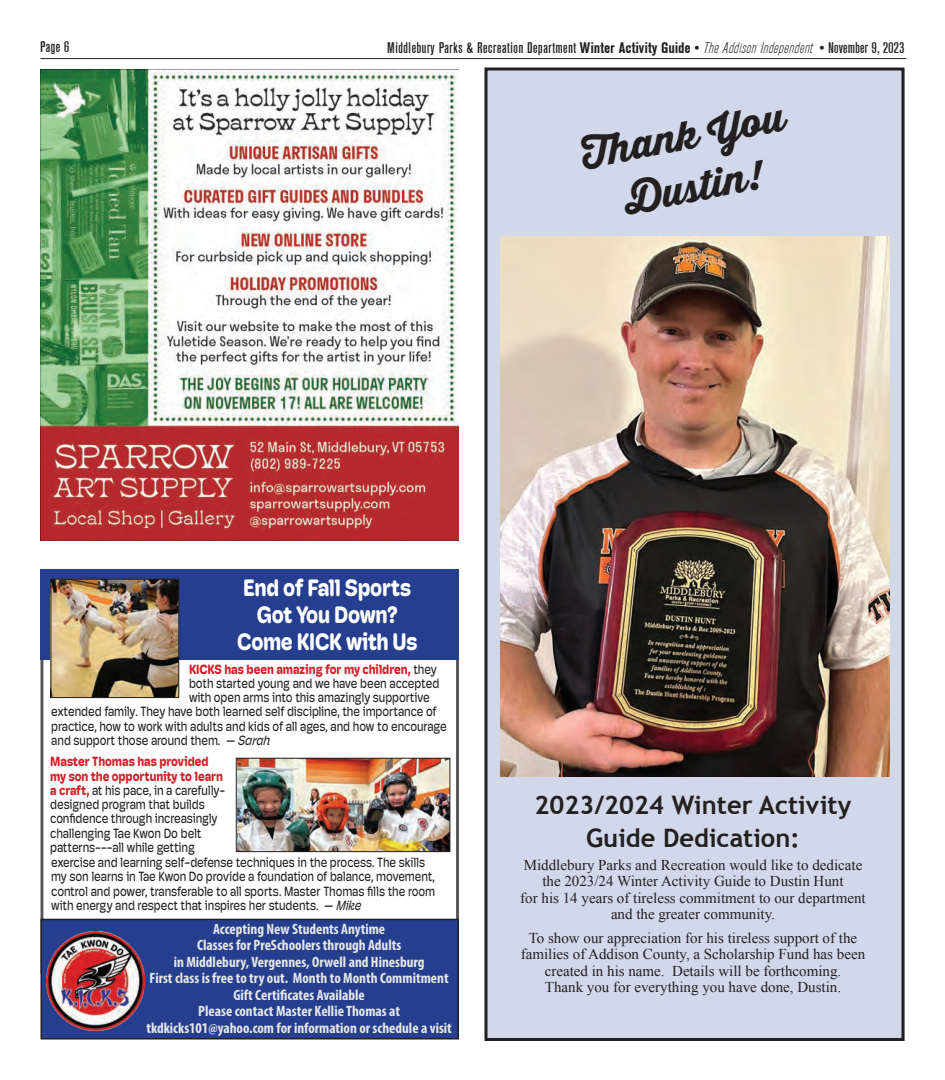
<style>
.page{position:relative;width:945px;height:1080px;background:#fff}
.page>*{position:absolute;margin:0;border:0;box-sizing:border-box;transform-origin:0 0}
.sub_head{font:800 39px "Thirsty Script";color:#231f20}
.sub_head-2{font:700 25.5px/33px "Trebuchet MS";color:#231f20;text-align:center}
.t1{font:700 24px/27px "Hoss Round X Narrow";letter-spacing:-.01em;color:#fff;text-align:center}
.t2{font:15px/16.5px "Times New Roman";color:#231f20;text-align:center}
.t3{font:700 condensed 15px/16.5px "Myriad Pro";color:#e6e7e9;text-align:center}
.t4{font:500 15px "Akzelerat Condensed";letter-spacing:.04em;color:#231f20}
.t5{font:13.5px/14.2px "Hoss Round X Narrow";color:#231f20}
.s1{font-weight:700}
.s2{font-weight:300}
.s3{font-weight:300;font-style:italic}
.s4{font-weight:700;color:#d1232a}
.s5{font-style:italic}
</style>
<div class="page">
<hr style="left:40px;top:58px;width:866px;height:1px;background:#231f20">
<div style="left:486px;top:69px;width:418px;height:972px;background:#d0d8ea"></div>
<div style="left:484px;top:67px;width:420px;height:974px;border:3px solid #231f20"></div>
<div style="left:40px;top:569px;width:419px;height:91px;background:#253f8e"></div>
<div style="left:41px;top:919px;width:417px;height:120px;background:#253f8e"></div>
<div style="left:40px;top:919px;width:419px;height:121px;border:2px solid #231f20"></div>
<img style="left:53px;top:581px;width:124px;height:115px">
<div style="left:51px;top:579px;width:128px;height:119px;border:1px solid #231f20"></div>
<img style="left:238px;top:760px;width:210px;height:90px">
<div style="left:236px;top:758px;width:214px;height:94px;border:1px solid #231f20"></div>
<img style="left:47px;top:932px;width:98px;height:99px">
<img style="left:501px;top:236px;width:388px;height:540px">
<img style="left:41px;top:69px;width:418px;height:471px">
<p class="t4" style="left:40px;top:39px;width:30px">Page 6</p>
<p class="t4" style="left:388px;top:39px;width:518px">Middlebury Parks &amp; Recreation Department <span class="s1">Winter Activity Guide</span> <span class="s2">•</span> <span class="s3">TheAddisonIndependent</span> <span class="s2">•</span> November 9, 2023</p>
<p class="sub_head" style="left:576px;top:126px;width:208px;rotate:-11deg">Thank You</p>
<p class="sub_head" style="left:619px;top:172px;width:141px;rotate:-11deg">Dustin!</p>
<p class="t1" style="left:237px;top:574px;width:182px">End of Fall Sports<br>Got You Down?<br>Come KICK with Us</p>
<p class="t5" style="left:189px;top:662px;width:252px"><span class="s4">KICKS has been amazing for my children,</span> they both started young and we have been accepted with open arms into this amazingly supportive</p>
<p class="t5" style="left:51px;top:705px;width:397px">extended family. They have both learned self discipline, the importance of practice, how to work with adults and kids of all ages, and how to encourage and support those around them. <span class="s5">— Sarah</span></p>
<p class="t5" style="left:50px;top:755px;width:176px"><span class="s4">Master Thomas has provided my son the opportunity to learn a craft,</span> at his pace, in a carefully&shy;designed program that builds confidence through increasingly challenging Tae Kwon Do belt patterns---all while getting</p>
<p class="t5" style="left:51px;top:855px;width:385px">exercise and learning self-defense techniques in the process. The skills my son learns in Tae Kwon Do provide a foundation of balance, movement, control and power, transferable to all sports. Master Thomas fills the room with energy and respect that inspires her students. <span class="s5">— Mike</span></p>
<p class="t3" style="left:146px;top:920px;width:307px">Accepting New Students Anytime<br>Classes for PreSchoolers through Adults<br>in Middlebury, Vergennes, Orwell and Hinesburg<br>First class is free to try out. Month to Month Commitment Gift Certificates Available<br>Please contact Master Kellie Thomas at tkdkicks101@yahoo.com for information or schedule a visit</p>
<p class="sub_head-2" style="left:535px;top:788px;width:318px">2023/2024 Winter Activity<br>Guide Dedication:</p>
<p class="t2" style="left:524px;top:856px;width:340px">Middlebury Parks and Recreation would like to dedicate the 2023/24 Winter Activity Guide to Dustin Hunt</p>
<p class="t2" style="left:520px;top:889px;width:347px">for his 14 years of tireless commitment to our department and the greater community.</p>
<p class="t2" style="left:521px;top:929px;width:346px">To show our appreciation for his tireless support of the families of Addison County, a Scholarship Fund has been created in his name. Details will be forthcoming.</p>
<p class="t2" style="left:545px;top:979px;width:298px">Thank you for everything you have done, Dustin.</p>
</div>
